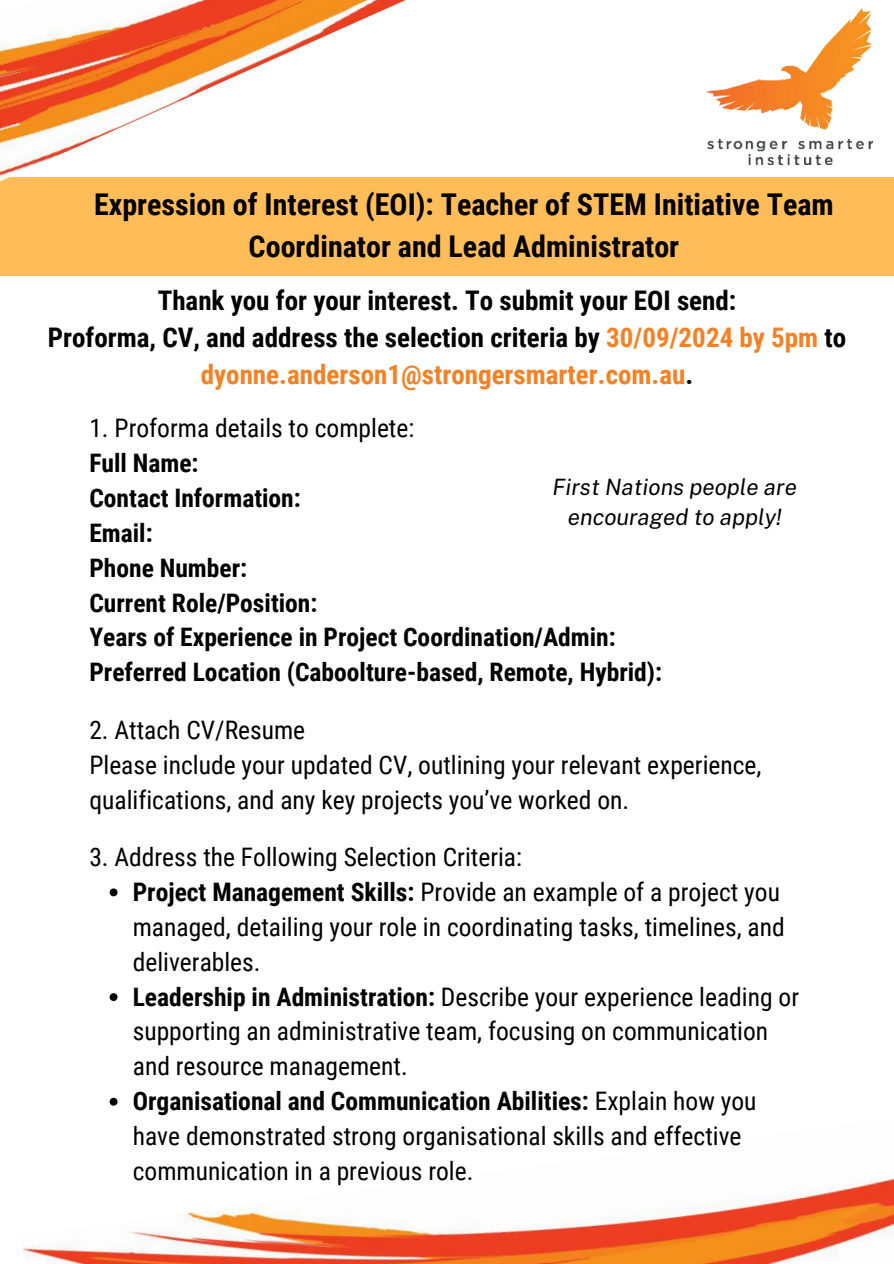
<style>
.page{position:relative;width:894px;height:1264px;background:#fff}
.page>*{position:absolute;margin:0;border:0;box-sizing:border-box;transform-origin:0 0}
.t1{font:700 30px/41.7px "Roboto Condensed";color:#000;text-align:center}
.t2{font:700 27px/37.2px "Roboto Condensed";color:#000;text-align:center}
.t3{font:25.5px/35px "Roboto Condensed";color:#000}
.t4{font:700 25.5px/34.8px "Roboto Condensed";color:#000}
.t5{font:italic 22.5px/30.3px "Public Sans";color:#000;text-align:center}
.s1{color:#f58125}
.s2{font-weight:700}
</style>
<div class="page">
<img style="left:23px;top:1178px;width:870px;height:85px">
<div style="left:0;top:177px;width:893px;height:99px;background:#ffbd59"></div>
<img style="left:706px;top:8px;width:166px;height:157px">
<img style="left:0;top:0;width:406px;height:182px">
<svg style="left:110px;top:888px;width:7px;height:8px"></svg>
<svg style="left:110px;top:993px;width:7px;height:8px"></svg>
<svg style="left:110px;top:1097px;width:7px;height:8px"></svg>
<p class="t1" style="left:94px;top:183px;width:741px">Expression of Interest (EOI): Teacher of STEM Initiative Team<br>Coordinator and Lead Administrator</p>
<p class="t2" style="left:48px;top:280px;width:799px">Thank you for your interest. To submit your EOI send:<br>Proforma, CV, and address the selection criteria by <span class="s1">30/09/2024 by 5pm</span> to <span class="s1">dyonne.anderson1@strongersmarter.com.au</span>.</p>
<p class="t3" style="left:89px;top:409px;width:326px">1. Proforma details to complete:</p>
<p class="t4" style="left:89px;top:444px;width:574px">Full Name:<br>Contact Information:<br>Email:<br>Phone Number:<br>Current Role/Position:<br>Years of Experience in Project Coordination/Admin:<br>Preferred Location (Caboolture-based, Remote, Hybrid):</p>
<p class="t3" style="left:89px;top:711px;width:673px">2. Attach CV/Resume<br>Please include your updated CV, outlining your relevant experience, qualifications, and any key projects you’ve worked on.</p>
<p class="t3" style="left:133px;top:838px;width:667px;text-indent:-43px">3. Address the Following Selection Criteria:<br><span class="s2">Project Management Skills:</span> Provide an example of a project you managed, detailing your role in coordinating tasks, timelines, and deliverables.<br><span class="s2">Leadership in Administration:</span> Describe your experience leading or supporting an administrative team, focusing on communication and resource management.<br><span class="s2">Organisational and Communication Abilities:</span> Explain how you have demonstrated strong organisational skills and effective communication in a previous role.</p>
<p class="t5" style="left:552px;top:471px;width:246px">First Nations people are encouraged to apply!</p>
</div>
